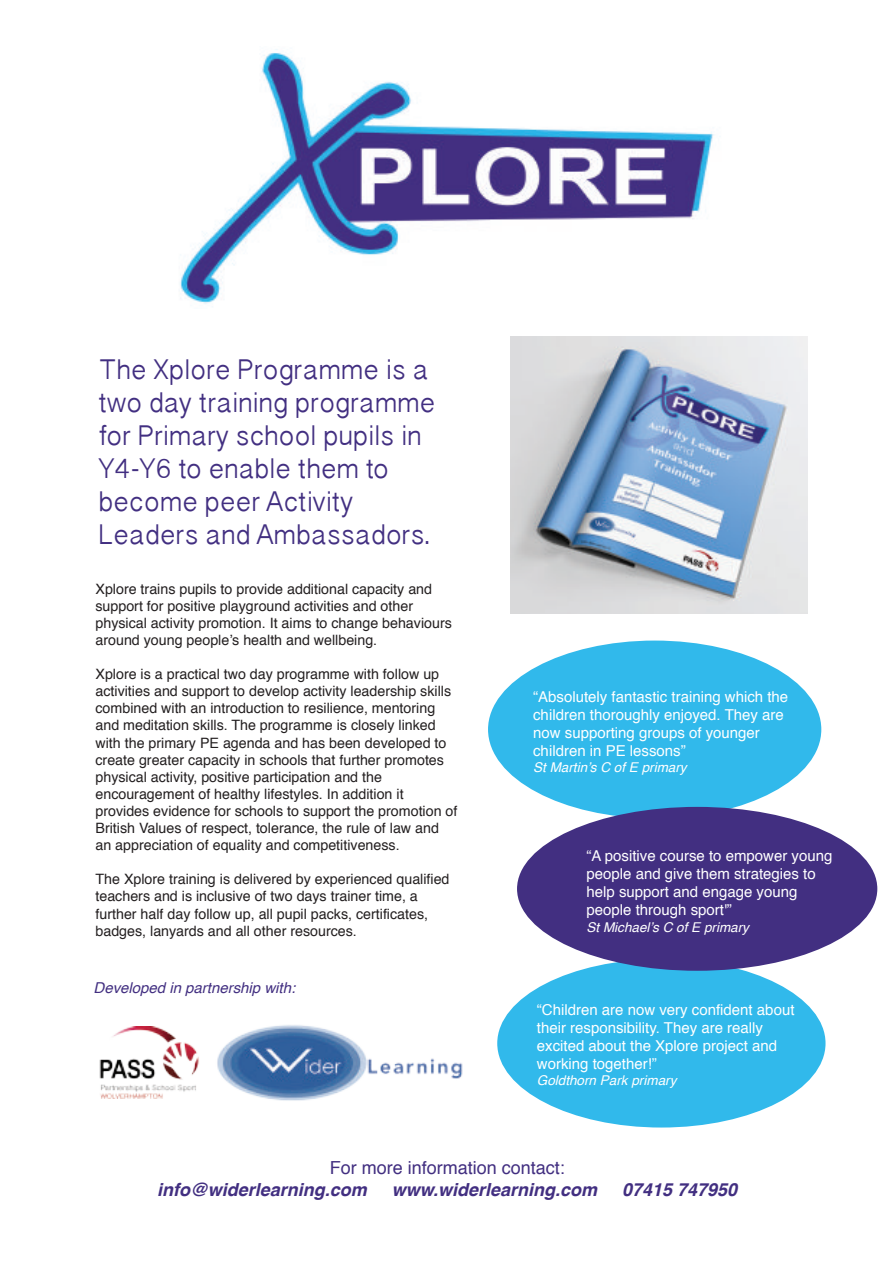
<style>
.page{position:relative;width:893px;height:1263px;background:#fff}
.page>*{position:absolute;margin:0;border:0;box-sizing:border-box;transform-origin:0 0}
.t1{font:31.5px/33px "Oriya Sangam MN";color:#422f81}
.t2{font:italic 700 18px "Helvetica";color:#422f81}
.t3{font:18px "Helvetica";color:#422f81}
.t4{font:15px/18px "Helvetica";color:#fff}
.t5{font:italic 15px "Helvetica";color:#422f81}
.t6{font:14.25px/17.1px "Helvetica";color:#231f20}
.t7{font:italic 13.5px "Helvetica";color:#fff}
</style>
<div class="page">
<div style="left:488px;top:640px;width:333px;height:178px;background:#31b9eb;border-radius:50%"></div>
<div style="left:497px;top:959px;width:328px;height:168px;background:#31b9eb;border-radius:50%"></div>
<img style="left:180px;top:49px;width:534px;height:255px">
<div style="left:517px;top:807px;width:360px;height:164px;background:#422f81;border-radius:50%"></div>
<img style="left:217px;top:1025px;width:246px;height:76px">
<img style="left:99px;top:1026px;width:100px;height:73px">
<img style="left:511px;top:336px;width:296px;height:278px">
<h1 class="t1" style="left:98px;top:352px;width:338px">The Xplore Programme is a two day training programme for Primary school pupils in<br>Y4-Y6 to enable them to become peer Activity<br>Leaders and Ambassadors.</h1>
<p class="t6" style="left:95px;top:580px;width:358px">Xplore trains pupils to provide additional capacity and support for positive playground activities and other physical activity promotion. It aims to change behaviours around young people’s health and wellbeing.</p>
<p class="t6" style="left:95px;top:666px;width:363px">Xplore is a practical two day programme with follow up activities and support to develop activity leadership skills combined with an introduction to resilience, mentoring and meditation skills. The programme is closely linked with the primary PE agenda and has been developed to create greater capacity in schools that further promotes physical activity, positive participation and the encouragement of healthy lifestyles. In addition it provides evidence for schools to support the promotion of British Values of respect, tolerance, the rule of law and an appreciation of equality and competitiveness.</p>
<p class="t6" style="left:95px;top:871px;width:356px">The Xplore training is delivered by experienced qualified teachers and is inclusive of two days trainer time, a further half day follow up, all pupil packs, certificates, badges, lanyards and all other resources.</p>
<p class="t5" style="left:94px;top:976px;width:203px">Developed in partnership with:</p>
<p class="t4" style="left:533px;top:688px;width:257px">“Absolutely fantastic training which the children thoroughly enjoyed. They are now supporting groups of younger children in PE lessons”</p>
<p class="t7" style="left:533px;top:757px;width:155px">St Martin’s C of E primary</p>
<p class="t4" style="left:586px;top:847px;width:247px">“A positive course to empower young people and give them strategies to help support and engage young people through sport'”</p>
<p class="t7" style="left:586px;top:916px;width:164px">St Michael’s C of E primary</p>
<p class="t4" style="left:537px;top:1001px;width:259px">“Children are now very confident about their responsibility. They are really excited about the Xplore project and working together!”</p>
<p class="t7" style="left:537px;top:1070px;width:141px">Goldthorn Park primary</p>
<p class="t3" style="left:330px;top:1154px;width:237px">For more information contact:</p>
<p class="t2" style="left:157px;top:1175px;width:211px">info@widerlearning.com</p>
<p class="t2" style="left:392px;top:1175px;width:207px">www.widerlearning.com</p>
<p class="t2" style="left:622px;top:1175px;width:117px">07415 747950</p>
</div>
